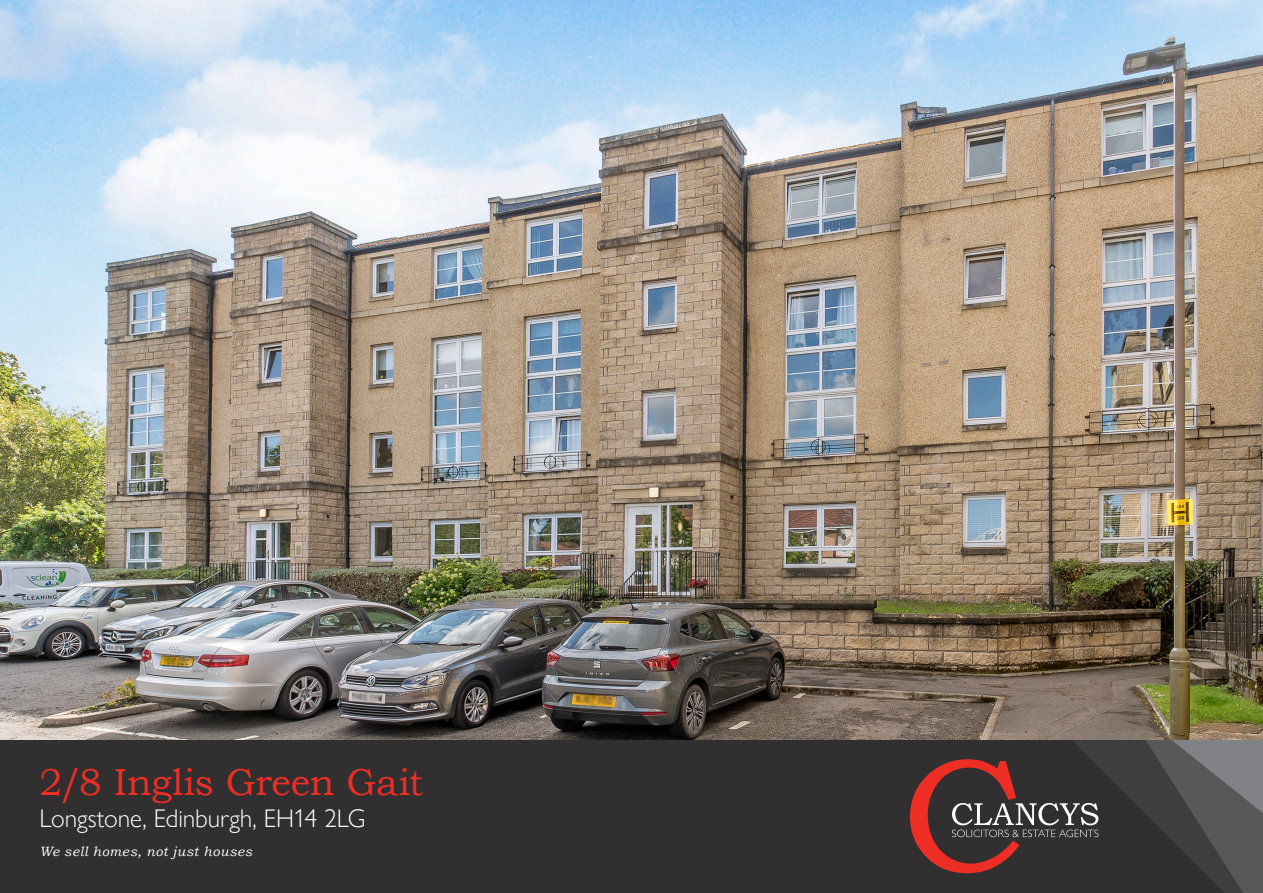
<style>
.page{position:relative;width:1263px;height:893px;background:#fff}
.page>*{position:absolute;margin:0;border:0;box-sizing:border-box;transform-origin:0 0}
.Number{font:37.5px "Bookman Old Style";letter-spacing:-.01em;color:#ee2e25}
.Address{font:300 25.5px "Gill Sans Nova";letter-spacing:-.005em;color:#fff}
.t1{font:italic 13.5px "Bookman Old Style";letter-spacing:.04em;color:#fff}
</style>
<div class="page">
<div style="left:0;top:740px;width:1263px;height:153px;background:#312f30"></div>
<svg style="left:910px;top:740px;width:353px;height:153px"></svg>
<img style="left:0;top:0;width:1263px;height:740px">
<p class="Number" style="left:39px;top:758px;width:385px">2/8 Inglis Green Gait</p>
<p class="Address" style="left:39px;top:803px;width:328px">Longstone, Edinburgh, EH14 2LG</p>
<p class="t1" style="left:39px;top:843px;width:214px">We sell homes, not just houses</p>
</div>
